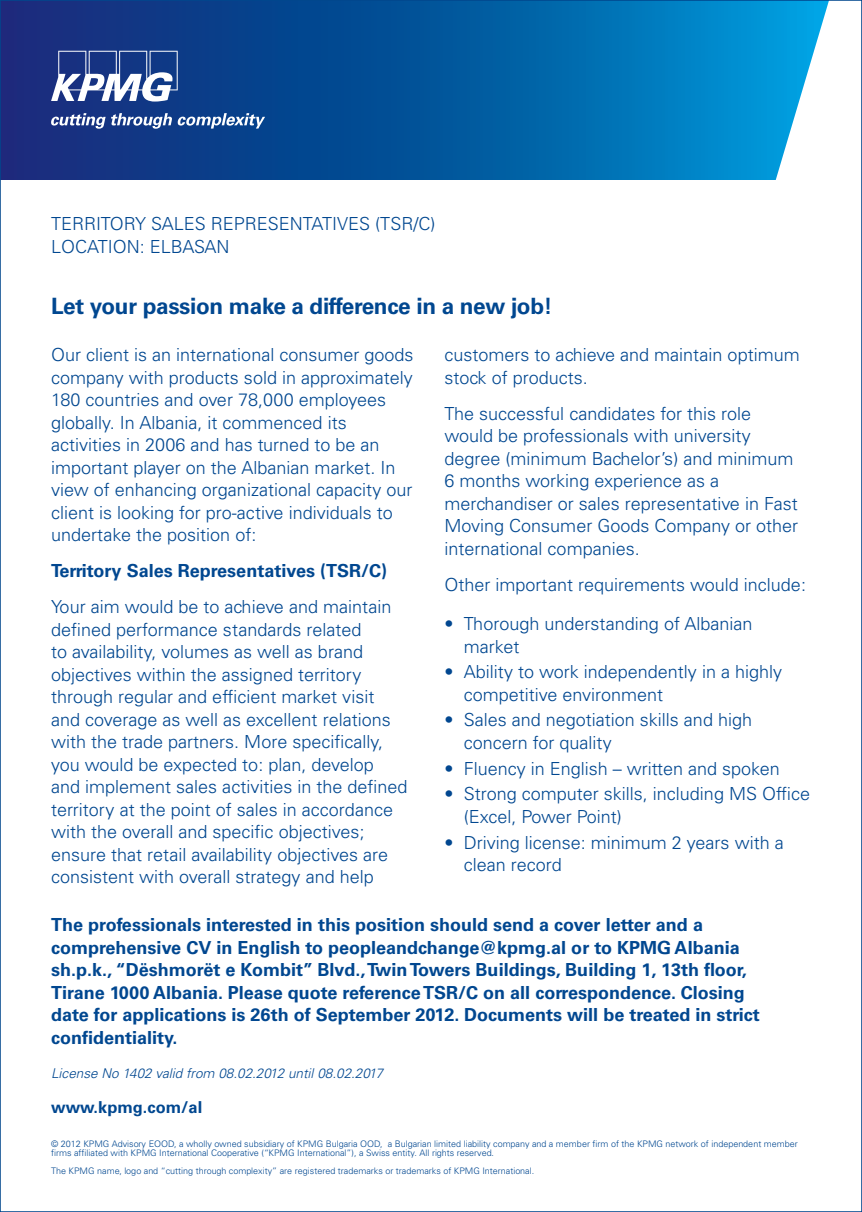
<style>
.page{position:relative;width:862px;height:1212px;background:#fff}
.page>*{position:absolute;margin:0;border:0;box-sizing:border-box;transform-origin:0 0}
.Title_20pt_Blue{font:700 22.5px "Univers LT Std";letter-spacing:-.015em;color:#014790}
.Paragraph{font:300 18px/22.5px "Univers LT Std";color:#014790}
.Paragraph-2{font:700 18px/22.5px "Univers LT Std";color:#014790}
.SECTORS_9pt_Blue{font:300 18px "Univers LT Std";color:#014790}
.Paragraph-3{font:700 16.43px "Univers LT Std";color:#014790}
.Paragraph-4{font:italic 300 13.5px "Univers LT Std";color:#014790}
.t1{font:300 9px/9px "SP Universal";color:#014790}
</style>
<div class="page">
<svg style="left:2px;top:2px;width:767px;height:177px;background:#0559a0"></svg>
<svg style="left:769px;top:2px;width:60px;height:178px"></svg>
<svg style="left:51px;top:51px;width:214px;height:78px;background:#3d609d"></svg>
<p class="SECTORS_9pt_Blue" style="left:51px;top:213px;width:385px">TERRITORY SALES REPRESENTATIVES (TSR/C)</p>
<p class="SECTORS_9pt_Blue" style="left:51px;top:236px;width:180px">LOCATION: ELBASAN</p>
<p class="Title_20pt_Blue" style="left:51px;top:293px;width:502px">Let your passion make a difference in a new job!</p>
<p class="Paragraph" style="left:51px;top:344px;width:364px">Our client is an international consumer goods company with products sold in approximately 180 countries and over 78,000 employees globally. In Albania, it commenced its activities in 2006 and has turned to be an important player on the Albanian market. In view of enhancing organizational capacity our client is looking for pro-active individuals to undertake the position of:</p>
<p class="Paragraph-2" style="left:51px;top:560px;width:337px">Territory Sales Representatives (TSR/C)</p>
<p class="Paragraph" style="left:51px;top:596px;width:358px">Your aim would be to achieve and maintain defined performance standards related<br>to availability, volumes as well as brand objectives within the assigned territory through regular and efficient market visit and coverage as well as excellent relations with the trade partners. More specifically, you would be expected to: plan, develop<br>and implement sales activities in the defined territory at the point of sales in accordance with the overall and specific objectives; ensure that retail availability objectives are consistent with overall strategy and help</p>
<p class="Paragraph" style="left:444px;top:344px;width:356px">customers to achieve and maintain optimum stock of products.</p>
<p class="Paragraph" style="left:444px;top:402px;width:355px">The successful candidates for this role would be professionals with university degree (minimum Bachelor’s) and minimum 6 months working experience as a merchandiser or sales representative in Fast Moving Consumer Goods Company or other international companies.</p>
<p class="Paragraph" style="left:444px;top:573px;width:363px">Other important requirements would include:</p>
<p class="Paragraph" style="left:463px;top:612px;width:290px;text-indent:-19px">• Thorough understanding of Albanian market</p>
<p class="Paragraph" style="left:463px;top:661px;width:320px;text-indent:-19px">• Ability to work independently in a highly competitive environment</p>
<p class="Paragraph" style="left:463px;top:709px;width:290px;text-indent:-19px">• Sales and negotiation skills and high concern for quality</p>
<p class="Paragraph" style="left:444px;top:757px;width:336px">• Fluency in English – written and spoken</p>
<p class="Paragraph" style="left:463px;top:783px;width:348px;text-indent:-19px">• Strong computer skills, including MS Office (Excel, Power Point)</p>
<p class="Paragraph" style="left:463px;top:831px;width:321px;text-indent:-19px">• Driving license: minimum 2 years with a clean record</p>
<p class="Paragraph-2" style="left:51px;top:914px;width:710px">The professionals interested in this position should send a cover letter and a comprehensive CV in English to peopleandchange@kpmg.al or to KPMG Albania sh.p.k., “Dëshmorët e Kombit” Blvd., Twin Towers Buildings, Building 1, 13th floor, Tirane 1000 Albania. Please quote reference TSR/C on all correspondence. Closing date for applications is 26th of September 2012. Documents will be treated in strict confidentiality.</p>
<p class="Paragraph-4" style="left:51px;top:1065px;width:333px">License No 1402 valid from 08.02.2012 until 08.02.2017</p>
<p class="Paragraph-3" style="left:51px;top:1097px;width:153px">www.kpmg.com/al</p>
<p class="t1" style="left:51px;top:1139px;width:747px">© 2012 KPMG Advisory EOOD, a wholly owned subsidiary of KPMG Bulgaria OOD, a Bulgarian limited liability company and a member firm of the KPMG network of independent member firms affiliated with KPMG International Cooperative (“KPMG International”), a Swiss entity. All rights reserved.</p>
<p class="t1" style="left:51px;top:1166px;width:484px">The KPMG name, logo and “cutting through complexity” are registered trademarks or trademarks of KPMG International.</p>
</div>
